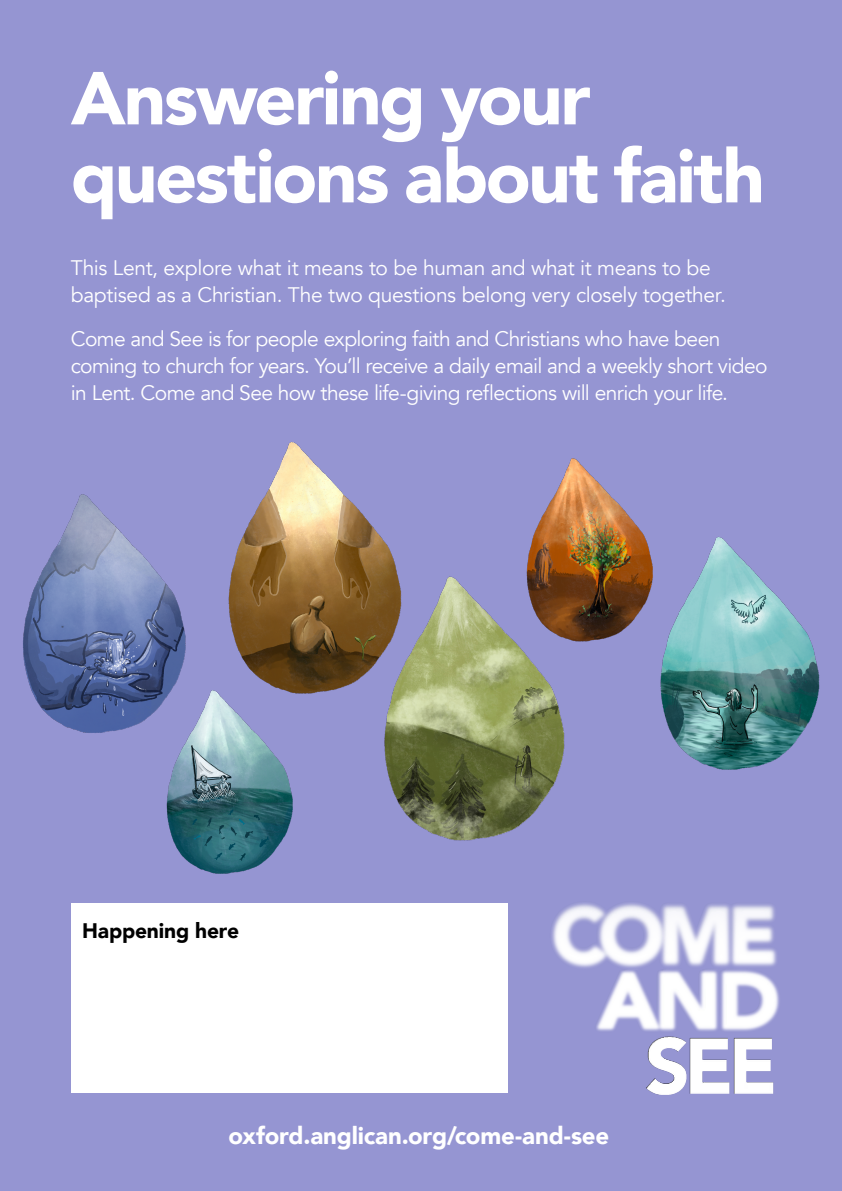
<style>
.page{position:relative;width:842px;height:1191px;background:#fff}
.page>*{position:absolute;margin:0;border:0;box-sizing:border-box;transform-origin:0 0}
.t1{font:900 74px/78px "Avenir";letter-spacing:-.03em;color:#fff}
.t2{font:900 24px "Avenir";letter-spacing:-.01em;color:#fff}
.t3{font:21px/27px "Avenir";letter-spacing:-.025em;color:#fff}
.t4{font:900 21px "Avenir";letter-spacing:-.01em;color:#000}
</style>
<div class="page">
<div style="left:0;top:1px;width:842px;height:1190px;background:#9595d2"></div>
<img style="left:552px;top:903px;width:228px;height:192px">
<img style="left:384px;top:576px;width:181px;height:265px">
<img style="left:228px;top:442px;width:184px;height:265px">
<img style="left:166px;top:680px;width:132px;height:194px">
<img style="left:517px;top:458px;width:130px;height:186px">
<img style="left:23px;top:494px;width:173px;height:244px">
<img style="left:647px;top:537px;width:173px;height:233px">
<div style="left:71px;top:903px;width:436px;height:190px;background:#fff"></div>
<h1 class="t1" style="left:71px;top:58px;width:695px">Answering your questions about faith</h1>
<p class="t3" style="left:71px;top:254px;width:657px">This Lent, explore what it means to be human and what it means to be baptised as a Christian. The two questions belong very closely together.</p>
<p class="t3" style="left:71px;top:325px;width:698px">Come and See is for people exploring faith and Christians who have been coming to church for years. You’ll receive a daily email and a weekly short video in Lent. Come and See how these life-giving reflections will enrich your life.</p>
<p class="t4" style="left:82px;top:913px;width:159px">Happening here</p>
<p class="t2" style="left:229px;top:1115px;width:382px">oxford.anglican.org/come-and-see</p>
</div>
